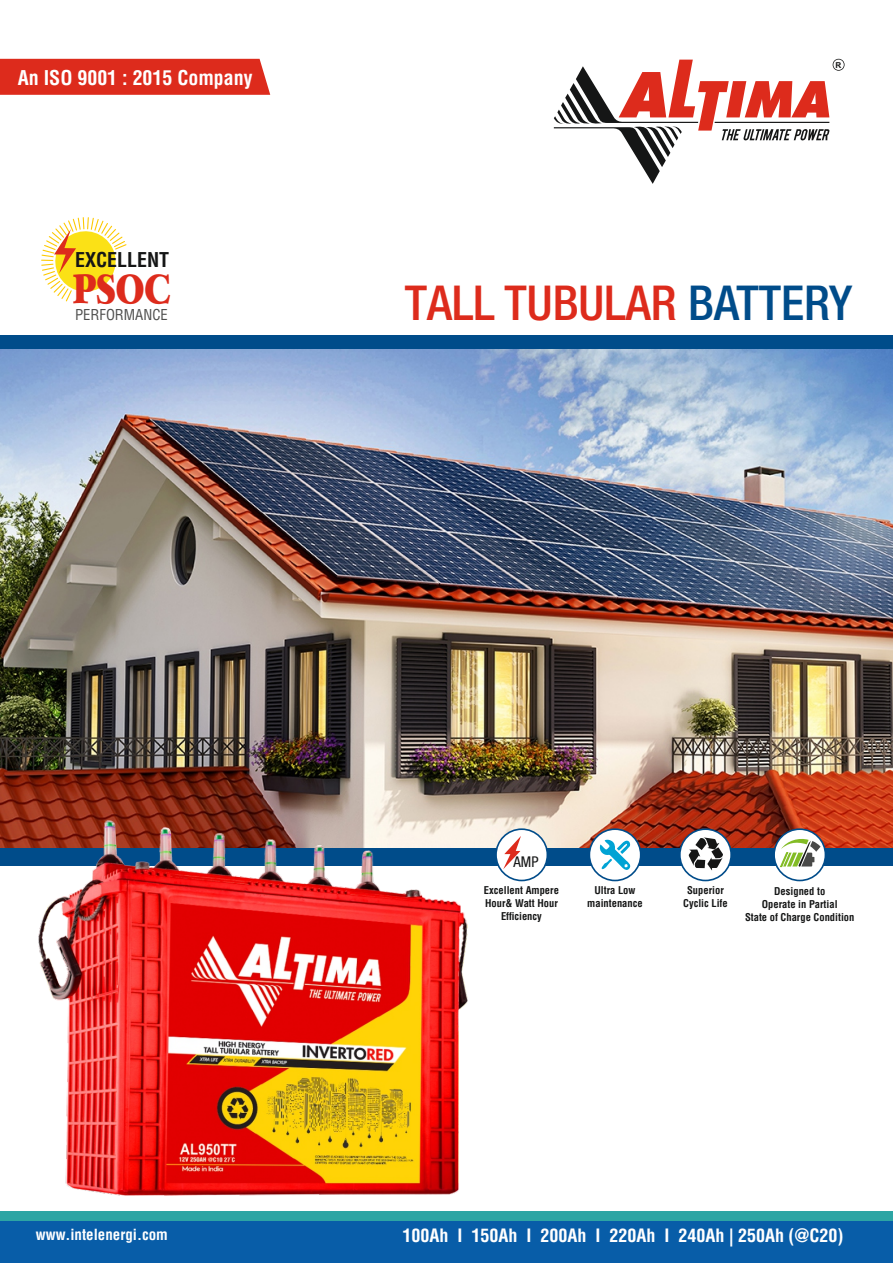
<style>
.page{position:relative;width:893px;height:1263px;background:#fff}
.page>*{position:absolute;margin:0;border:0;box-sizing:border-box;transform-origin:0 0}
.t1{font:500 condensed 48.15px "Helvetica Neue";color:#dd2b1c}
.t2{font:40.05px "Heather";color:#dd2b1c;scale:.78 1}
.t3{font:700 condensed 19.95px "Helvetica";color:#fff}
.t4{font:700 condensed 19.95px "Helvetica";color:#151616}
.t5{font:700 condensed 18px "Helvetica";color:#fff}
.t6{font:700 condensed 15px "Helvetica";color:#fff}
.t7{font:condensed 14.85px "Helvetica Neue";color:#151616}
.t8{font:condensed 14.7px "Helvetica LT Std";color:#4e4e4d}
.t9{font:700 condensed 10.5px/13px "Helvetica LT Std";color:#151616;text-align:center}
.t10{font:700 8.1px "Arial";color:#151616}
.s1{color:#004c8a}
</style>
<div class="page">
<div style="left:0;top:1211px;width:893px;height:52px;background:#085da8"></div>
<svg style="left:41px;top:217px;width:86px;height:84px"></svg>
<div style="left:0;top:1211px;width:893px;height:9px;background:#2da5a4"></div>
<div style="left:0;top:335px;width:893px;height:530px;background:#004c8a"></div>
<img style="left:0;top:350px;width:893px;height:498px">
<div style="left:589px;top:828px;width:52px;height:53px;border:3px solid #004c8a;border-radius:50%"></div>
<div style="left:590px;top:830px;width:50px;height:50px;background:#fff;border-radius:50%"></div>
<svg style="left:599px;top:839px;width:32px;height:31px"></svg>
<div style="left:495px;top:828px;width:53px;height:53px;border:3px solid #004c8a;border-radius:50%"></div>
<div style="left:497px;top:830px;width:49px;height:50px;background:#fff;border-radius:50%"></div>
<svg style="left:503px;top:836px;width:18px;height:33px"></svg>
<div style="left:679px;top:828px;width:53px;height:53px;border:3px solid #004c8a;border-radius:50%"></div>
<div style="left:681px;top:830px;width:49px;height:50px;background:#fff;border-radius:50%"></div>
<svg style="left:689px;top:837px;width:34px;height:33px"></svg>
<div style="left:773px;top:828px;width:53px;height:53px;border:3px solid #004c8a;border-radius:50%"></div>
<div style="left:775px;top:830px;width:50px;height:50px;background:#fff;border-radius:50%"></div>
<svg style="left:780px;top:837px;width:41px;height:31px"></svg>
<div style="left:0;top:59px;width:270px;height:36px;background:#dd2b1c"></div>
<svg style="left:554px;top:59px;width:290px;height:125px"></svg>
<img style="left:39px;top:820px;width:428px;height:375px">
<h3 class="t3" style="left:18px;top:70px;width:236px">An ISO 9001 : 2015 Company</h3>
<h3 class="t4" style="left:75px;top:252px;width:96px">EXCELLENT</h3>
<h2 class="t2" style="left:74px;top:264px;width:126px">PSOC</h2>
<h3 class="t8" style="left:75px;top:309px;width:94px">PERFORMANCE</h3>
<p class="t10" style="left:835px;top:62px;width:7px">R</p>
<h1 class="t1" style="left:405px;top:274px;width:449px">TALL TUBULAR <span class="s1">BATTERY</span></h1>
<h3 class="t7" style="left:513px;top:853px;width:27px">AMP</h3>
<p class="t9" style="left:484px;top:885px;width:76px">Excellent Ampere<br>Hour&amp; Watt Hour<br>Efficiency</p>
<p class="t9" style="left:587px;top:885px;width:57px">Ultra Low maintenance</p>
<p class="t9" style="left:683px;top:885px;width:46px">Superior<br>Cyclic Life</p>
<p class="t9" style="left:745px;top:886px;width:111px">Designed to<br>Operate in Partial<br>State of Charge Condition</p>
<h3 class="t6" style="left:36px;top:1229px;width:133px">www.intelenergi.com</h3>
<h3 class="t5" style="left:402px;top:1229px;width:443px">100Ah I 150Ah I 200Ah I 220Ah I 240Ah | 250Ah (@C20)</h3>
</div>
